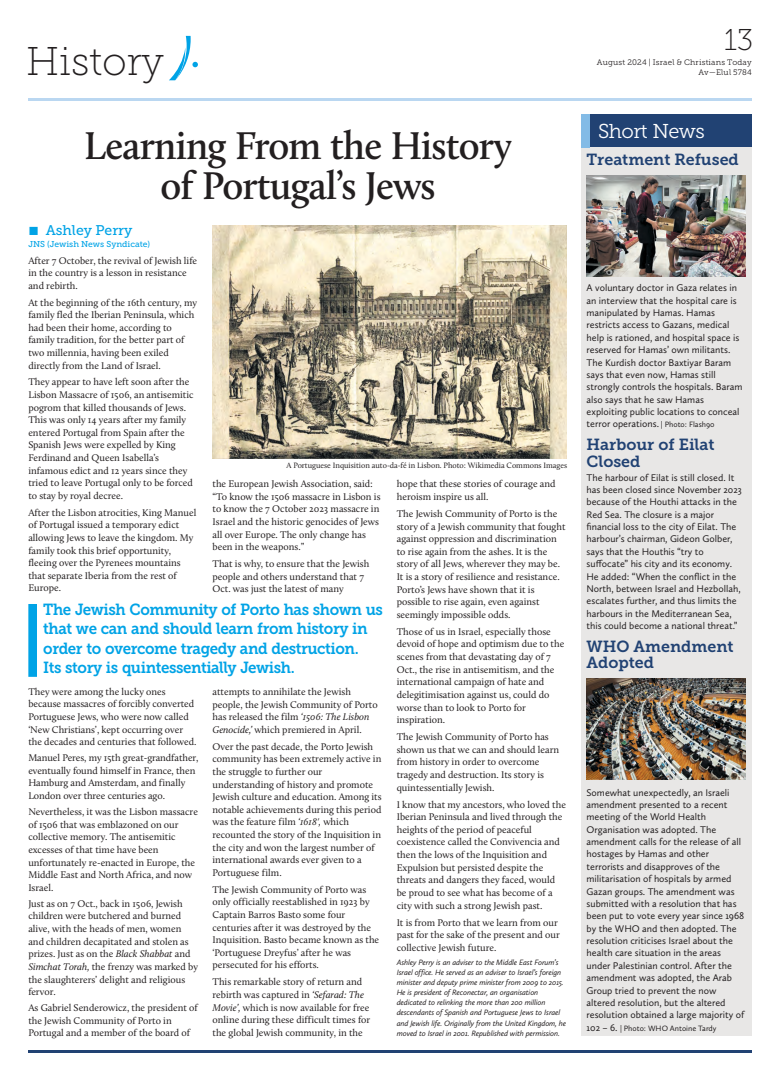
<style>
.page{position:relative;width:780px;height:1078px;background:#fff}
.page>*{position:absolute;margin:0;border:0;box-sizing:border-box;transform-origin:0 0}
.t1{font:600 40px/40.8px "Calluna";letter-spacing:-.02em;color:#231f20;text-align:center}
.t2{font:40px "Museo Slab 100";color:#231f20}
.t3{font:30px "Museo Slab 100";color:#231f20}
.t4{font:20px "Museo Slab 300";letter-spacing:-.025em;color:#fff}
.t5{font:16px/19.2px "Museo Slab 700";letter-spacing:-.03em;color:#00a3e6;scale:.94 1}
.t6{font:16px/16.3px "Museo Slab 700";color:#214273}
.t7{font:14px "Museo Slab 500";color:#00a3e6}
.t8{font:10px/12.6px "Calluna";color:#231f20}
.t9{font:10px/12.4px "Calluna Sans";color:#231f20}
.t10{font:8.5px "Museo Slab 500";color:#00a3e6}
.t11{font:italic 8px/10.1px "Calluna Sans";letter-spacing:-.01em;color:#231f20}
.t12{font:8px "Calluna";color:#231f20}
.t13{font:8px/10px "Museo Slab 300";letter-spacing:.025em;color:#231f20;text-align:right}
.t14{font:8px "Calluna Sans";color:#231f20}
.s1{font-style:italic}
.s2{font-size:8px}
.s3{font-size:10px}
</style>
<div class="page">
<svg style="left:169px;top:36px;width:29px;height:44px"></svg>
<hr style="left:28px;top:98px;width:723px;height:2px;background:#bad7f1">
<hr style="left:28px;top:1049px;width:723px;height:3px;background:#214273">
<div style="left:581px;top:133px;width:170px;height:902px;background:#e8e7e6"></div>
<div style="left:581px;top:115px;width:170px;height:32px;background:#214273"></div>
<div style="left:581px;top:115px;width:8px;height:32px;background:#83bbe6"></div>
<img style="left:586px;top:175px;width:160px;height:101px">
<img style="left:586px;top:678px;width:160px;height:101px">
<img style="left:212px;top:225px;width:354px;height:233px">
<div style="left:28px;top:603px;width:9px;height:73px;background:#00a3e6"></div>
<h1 class="t2" style="left:26px;top:45px;width:139px">History</h1>
<h1 class="t1" style="left:84px;top:128px;width:429px">Learning From the History of Portugal’s Jews</h1>
<h3 class="t7" style="left:28px;top:224px;width:106px">■ Ashley Perry</h3>
<p class="t10" style="left:28px;top:241px;width:123px">JNS (Jewish News Syndicate)</p>
<p class="t8" style="left:28px;top:255px;width:170px">After 7 October, the revival of Jewish life in the country is a lesson in resistance and rebirth.</p>
<p class="t8" style="left:28px;top:297px;width:170px">At the beginning of the 16th century, my family fled the Iberian Peninsula, which had been their home, according to family tradition, for the better part of two millennia, having been exiled directly from the Land of Israel.</p>
<p class="t8" style="left:28px;top:376px;width:167px">They appear to have left soon after the Lisbon Massacre of 1506, an antisemitic pogrom that killed thousands of Jews.<br>This was only 14 years after my family entered Portugal from Spain after the Spanish Jews were expelled by King Ferdinand and Queen Isabella’s infamous edict and 12 years since they tried to leave Portugal only to be forced to stay by royal decree.</p>
<p class="t8" style="left:28px;top:507px;width:170px">After the Lisbon atrocities, King Manuel of Portugal issued a temporary edict allowing Jews to leave the kingdom. My family took this brief opportunity, fleeing over the Pyrenees mountains that separate Iberia from the rest of Europe.</p>
<p class="t12" style="left:286px;top:462px;width:282px">A Portuguese Inquisition auto-da-fé in Lisbon. Photo: Wikimedia Commons Images</p>
<p class="t8" style="left:397px;top:478px;width:160px">hope that these stories of courage and heroism inspire us all.</p>
<p class="t8" style="left:397px;top:508px;width:170px">The Jewish Community of Porto is the story of a Jewish community that fought against oppression and discrimination to rise again from the ashes. It is the story of all Jews, wherever they may be.<br>It is a story of resilience and resistance.<br>Porto’s Jews have shown that it is possible to rise again, even against seemingly impossible odds.</p>
<p class="t8" style="left:397px;top:626px;width:169px">Those of us in Israel, especially those devoid of hope and optimism due to the scenes from that devastating day of 7<br>Oct., the rise in antisemitism, and the international campaign of hate and delegitimisation against us, could do worse than to look to Porto for inspiration.</p>
<p class="t8" style="left:397px;top:731px;width:164px">The Jewish Community of Porto has shown us that we can and should learn from history in order to overcome tragedy and destruction. Its story is quintessentially Jewish.</p>
<p class="t8" style="left:397px;top:798px;width:171px">I know that my ancestors, who loved the Iberian Peninsula and lived through the heights of the period of peaceful coexistence called the Convivencia and then the lows of the Inquisition and Expulsion but persisted despite the threats and dangers they faced, would be proud to see what has become of a city with such a strong Jewish past.</p>
<p class="t8" style="left:397px;top:916px;width:164px">It is from Porto that we learn from our past for the sake of the present and our collective Jewish future.</p>
<p class="t11" style="left:396px;top:957px;width:171px">Ashley Perry is an adviser to the Middle East Forum’s Israel office. He served as an adviser to Israel’s foreign minister and deputy prime minister from 2009 to 2015.<br>He is president of Reconectar, an organisation dedicated to relinking the more than 200 million descendants of Spanish and Portuguese Jews to Israel and Jewish life. Originally from the United Kingdom, he moved to Israel in 2001. Republished with permission.</p>
<p class="t8" style="left:212px;top:478px;width:169px">the European Jewish Association, said: “To know the 1506 massacre in Lisbon is to know the 7 October 2023 massacre in Israel and the historic genocides of Jews all over Europe. The only change has been in the weapons.”</p>
<p class="t8" style="left:212px;top:558px;width:158px">That is why, to ensure that the Jewish people and others understand that 7<br>Oct. was just the latest of many</p>
<h3 class="t5" style="left:43px;top:601px;width:363px">The Jewish Community of Porto has shown us that we can and should learn from history in order to overcome tragedy and destruction.<br>Its story is quintessentially Jewish.</h3>
<p class="t8" style="left:28px;top:685px;width:170px">They were among the lucky ones because massacres of forcibly converted Portuguese Jews, who were now called ‘New Christians’, kept occurring over the decades and centuries that followed.</p>
<p class="t8" style="left:28px;top:752px;width:171px">Manuel Peres, my 15th great-grandfather, eventually found himself in France, then Hamburg and Amsterdam, and finally London over three centuries ago.</p>
<p class="t8" style="left:28px;top:806px;width:171px">Nevertheless, it was the Lisbon massacre of 1506 that was emblazoned on our collective memory. The antisemitic excesses of that time have been unfortunately re-enacted in Europe, the<br>Middle East and North Africa, and now<br>Israel.</p>
<p class="t8" style="left:28px;top:897px;width:171px">Just as on 7 Oct., back in 1506, Jewish children were butchered and burned alive, with the heads of men, women and children decapitated and stolen as prizes. Just as on the <span class="s1">Black Shabbat</span> and <span class="s1">Simchat Torah,</span> the frenzy was marked by the slaughterers’ delight and religious fervor.</p>
<p class="t8" style="left:28px;top:1002px;width:171px">As Gabriel Senderowicz, the president of the Jewish Community of Porto in<br>Portugal and a member of the board of</p>
<p class="t8" style="left:212px;top:686px;width:167px">attempts to annihilate the Jewish people, the Jewish Community of Porto has released the film <span class="s1">‘1506: The Lisbon Genocide,’</span> which premiered in April.</p>
<p class="t8" style="left:212px;top:740px;width:170px">Over the past decade, the Porto Jewish community has been extremely active in the struggle to further our understanding of history and promote Jewish culture and education. Among its notable achievements during this period was the feature film <span class="s1">‘1618',</span> which recounted the story of the Inquisition in the city and won the largest number of international awards ever given to a Portuguese film.</p>
<p class="t8" style="left:212px;top:883px;width:168px">The Jewish Community of Porto was only officially reestablished in 1923 by Captain Barros Basto some four centuries after it was destroyed by the Inquisition. Basto became known as the ‘Portuguese Dreyfus’ after he was persecuted for his efforts.</p>
<p class="t8" style="left:212px;top:976px;width:159px">This remarkable story of return and rebirth was captured in <span class="s1">‘Sefarad: The Movie’,</span> which is now available for free online during these difficult times for the global Jewish community, in the</p>
<h2 class="t3" style="left:724px;top:27px;width:31px">13</h2>
<p class="t13" style="left:597px;top:58px;width:156px">August 2024 | Israel &amp; Christians Today<br>Av—Elul 5784</p>
<h3 class="t4" style="left:598px;top:123px;width:108px">Short News</h3>
<h3 class="t6" style="left:586px;top:153px;width:154px">Treatment Refused</h3>
<p class="t9" style="left:586px;top:282px;width:157px">A voluntary doctor in Gaza relates in an interview that the hospital care is manipulated by Hamas. Hamas restricts access to Gazans, medical help is rationed, and hospital space is reserved for Hamas’ own militants.<br>The Kurdish doctor Baxtiyar Baram says that even now, Hamas still strongly controls the hospitals. Baram also says that he saw Hamas exploiting public locations to conceal terror operations. <span class="s2">| Photo: Flash90</span></p>
<h3 class="t6" style="left:586px;top:438px;width:129px">Harbour of Eilat<br>Closed</h3>
<p class="t9" style="left:586px;top:472px;width:157px">The harbour of Eilat is still closed. It has been closed since November 2023 because of the Houthi attacks in the Red Sea. The closure is a major financial loss to the city of Eilat. The harbour’s chairman, Gideon Golber, says that the Houthis “try to suffocate” his city and its economy.<br>He added: “When the conflict in the North, between Israel and Hezbollah, escalates further, and thus limits the harbours in the Mediterranean Sea, this could become a national threat.”</p>
<h3 class="t6" style="left:586px;top:639px;width:148px">WHO Amendment<br>Adopted</h3>
<p class="t9" style="left:586px;top:786px;width:159px">Somewhat unexpectedly, an Israeli amendment presented to a recent meeting of the World Health Organisation was adopted. The amendment calls for the release of all hostages by Hamas and other terrorists and disapproves of the militarisation of hospitals by armed Gazan groups. The amendment was submitted with a resolution that has been put to vote every year since 1968 by the WHO and then adopted. The resolution criticises Israel about the health care situation in the areas under Palestinian control. After the amendment was adopted, the Arab Group tried to prevent the now altered resolution, but the altered resolution obtained a large majority of</p>
<p class="t14" style="left:586px;top:1024px;width:131px"><span class="s3">102 – 6.</span> | Photo: WHO Antoine Tardy</p>
</div>
